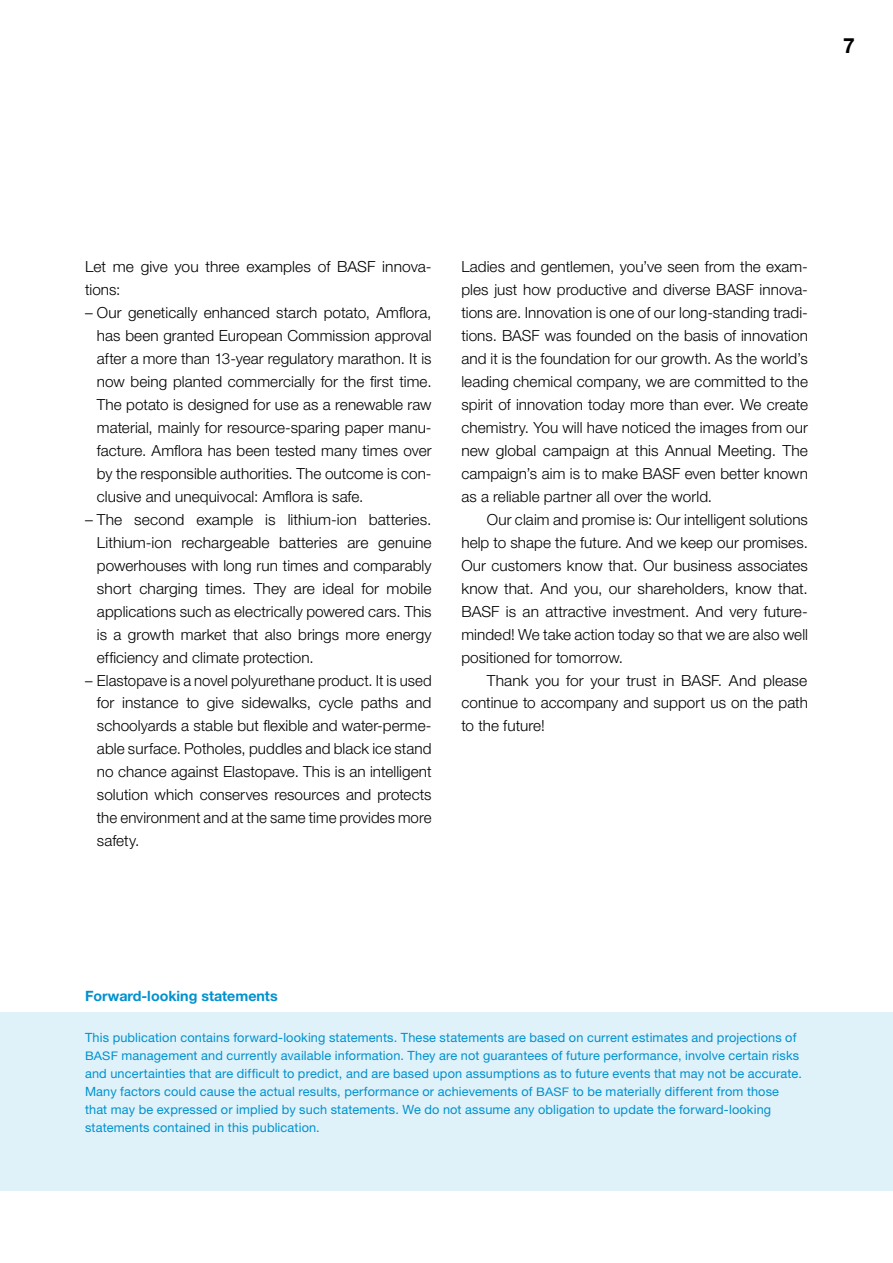
<style>
.page{position:relative;width:893px;height:1263px;background:#fff}
.page>*{position:absolute;margin:0;border:0;box-sizing:border-box;transform-origin:0 0}
.t1{font:700 21px "Helvetica Finanz Std";color:#000}
.t2{font:300 15.3px/23px "Helvetica Finanz Std";letter-spacing:.005em;color:#000;text-align:justify}
.t3{font:700 14.25px "Helvetica Finanz Std";color:#0091cf}
.t4{font:12.75px/17.9px "Helvetica Finanz Std";letter-spacing:.01em;color:#0091cf}
.s1{font-size:11.85px}
</style>
<div class="page">
<div style="left:0;top:1012px;width:893px;height:179px;background:#e0f2f9"></div>
<h1 class="t1" style="left:843px;top:33px;width:13px">7</h1>
<p class="t2" style="left:85px;top:255px;width:348px">Let me give you three examples of BASF innova&shy;tions:</p>
<p class="t2" style="left:97px;top:301px;width:336px;text-indent:-12px">– Our genetically enhanced starch potato, Amflora, has been granted European Commission approval after a more than 13-year regulatory marathon. It is now being planted commercially for the first time.<br>The potato is designed for use as a renewable raw material, mainly for resource-sparing paper manu&shy;facture. Amflora has been tested many times over by the responsible authorities. The outcome is con&shy;clusive and unequivocal: Amflora is safe.</p>
<p class="t2" style="left:97px;top:508px;width:336px;text-indent:-12px">– The second example is lithium-ion batteries.<br>Lithium-ion rechargeable batteries are genuine powerhouses with long run times and comparably short charging times. They are ideal for mobile applications such as electrically powered cars. This is a growth market that also brings more energy efficiency and climate protection.</p>
<p class="t2" style="left:97px;top:668px;width:336px;text-indent:-12px">– Elastopave is a novel polyurethane product. It is used for instance to give sidewalks, cycle paths and schoolyards a stable but flexible and water-perme&shy;able surface. Potholes, puddles and black ice stand no chance against Elastopave. This is an intelligent solution which conserves resources and protects the environment and at the same time provides more safety.</p>
<p class="t2" style="left:461px;top:255px;width:348px">Ladies and gentlemen, you’ve seen from the exam&shy;ples just how productive and diverse BASF innova&shy;tions are. Innovation is one of our long-standing tradi&shy;tions. BASF was founded on the basis of innovation and it is the foundation for our growth. As the world’s leading chemical company, we are committed to the spirit of innovation today more than ever. We create chemistry. You will have noticed the images from our new global campaign at this Annual Meeting. The campaign’s aim is to make BASF even better known as a reliable partner all over the world.</p>
<p class="t2" style="left:461px;top:508px;width:348px;text-indent:26px">Our claim and promise is: Our intelligent solutions help to shape the future. And we keep our promises.<br>Our customers know that. Our business associates know that. And you, our shareholders, know that.<br>BASF is an attractive investment. And very future&shy;minded! We take action today so that we are also well positioned for tomorrow.</p>
<p class="t2" style="left:461px;top:668px;width:348px;text-indent:26px">Thank you for your trust in BASF. And please continue to accompany and support us on the path to the future!</p>
<p class="t3" style="left:85px;top:988px;width:194px">Forward-looking statements</p>
<p class="t4" style="left:85px;top:1029px;width:718px">This publication contains forward-looking statements. These statements are based on current estimates and projections of <span class="s1">BASF</span> management and currently available information. They are not guarantees of future performance, involve certain risks and uncertainties that are difficult to predict, and are based upon assumptions as to future events that may not be accurate.<br>Many factors could cause the actual results, performance or achievements of <span class="s1">BASF</span> to be materially different from those that may be expressed or implied by such statements. We do not assume any obligation to update the forward-looking statements contained in this publication.</p>
</div>
